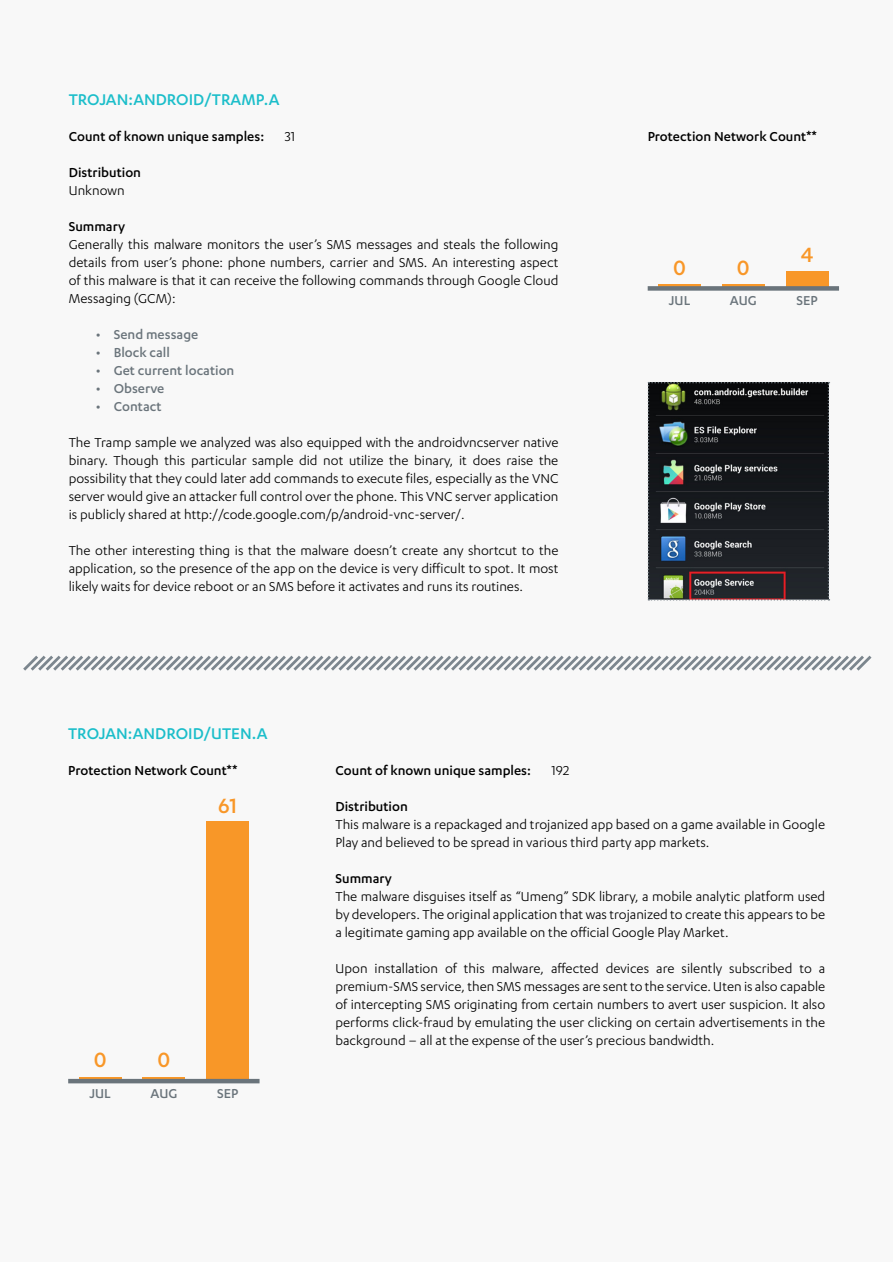
<style>
.page{position:relative;width:893px;height:1263px;background:#fff}
.page>*{position:absolute;margin:0;border:0;box-sizing:border-box;transform-origin:0 0}
.t1{font:500 24px "F Secure Sans";color:#f89728}
.t2{font:500 18px "F Secure Sans";color:#1cbeca}
.t3{font:15px/18px "F Secure Sans";color:#000;text-align:justify}
.t4{font:500 15px "F Secure Sans";color:#000}
.t5{font:500 15px "F Secure Sans";color:#6a747b}
</style>
<div class="page">
<div style="left:0;top:0;width:893px;height:1261px;background:#f8f8f8"></div>
<svg style="left:648px;top:382px;width:181px;height:218px;background:#2a2c2f"></svg>
<hr style="left:722px;top:284px;width:43px;height:4px;background:#f89728">
<div style="left:786px;top:271px;width:42px;height:17px;background:#f89728"></div>
<hr style="left:658px;top:284px;width:43px;height:4px;background:#f89728">
<div style="left:648px;top:286px;width:191px;height:5px;background:#6a747b"></div>
<svg style="left:23px;top:655px;width:849px;height:16px"></svg>
<hr style="left:143px;top:1077px;width:42px;height:4px;background:#ef942c">
<div style="left:206px;top:822px;width:43px;height:259px;background:#f89728"></div>
<hr style="left:79px;top:1077px;width:42px;height:4px;background:#ef942c">
<hr style="left:68px;top:1079px;width:192px;height:4px;background:#6a747b">
<p class="t2" style="left:69px;top:90px;width:212px">Trojan:Android/Tramp.A</p>
<p class="t4" style="left:69px;top:128px;width:197px">Count of known unique samples:</p>
<p class="t3" style="left:285px;top:127px;width:12px">31</p>
<p class="t4" style="left:69px;top:164px;width:74px">Distribution</p>
<p class="t3" style="left:69px;top:181px;width:57px">Unknown</p>
<p class="t4" style="left:69px;top:218px;width:58px">Summary</p>
<p class="t3" style="left:69px;top:235px;width:491px">Generally this malware monitors the user’s SMS messages and steals the following details from user’s phone: phone numbers, carrier and SMS. An interesting aspect of this malware is that it can receive the following commands through Google Cloud Messaging (GCM):</p>
<p class="t5" style="left:96px;top:326px;width:104px">• Send message</p>
<p class="t5" style="left:96px;top:344px;width:76px">• Block call</p>
<p class="t5" style="left:96px;top:362px;width:140px">• Get current location</p>
<p class="t5" style="left:96px;top:380px;width:70px">• Observe</p>
<p class="t5" style="left:96px;top:398px;width:67px">• Contact</p>
<p class="t3" style="left:69px;top:433px;width:491px">The Tramp sample we analyzed was also equipped with the androidvncserver native binary. Though this particular sample did not utilize the binary, it does raise the possibility that they could later add commands to execute files, especially as the VNC server would give an attacker full control over the phone. This VNC server application is publicly shared at http://code.google.com/p/android-vnc-server/.</p>
<p class="t3" style="left:69px;top:541px;width:491px">The other interesting thing is that the malware doesn’t create any shortcut to the application, so the presence of the app on the device is very difficult to spot. It most likely waits for device reboot or an SMS before it activates and runs its routines.</p>
<p class="t2" style="left:68px;top:723px;width:201px">Trojan:Android/Uten.A</p>
<p class="t4" style="left:648px;top:128px;width:171px">Protection Network Count**</p>
<h1 class="t1" style="left:673px;top:254px;width:14px">0</h1>
<h1 class="t1" style="left:737px;top:254px;width:14px">0</h1>
<h1 class="t1" style="left:801px;top:241px;width:14px">4</h1>
<p class="t5" style="left:669px;top:292px;width:23px">Jul</p>
<p class="t5" style="left:730px;top:292px;width:10px">AUG</p>
<p class="t5" style="left:796px;top:292px;width:23px">Sep</p>
<p class="t4" style="left:68px;top:762px;width:171px">Protection Network Count**</p>
<p class="t4" style="left:335px;top:762px;width:197px">Count of known unique samples:</p>
<p class="t3" style="left:551px;top:761px;width:19px">192</p>
<p class="t4" style="left:335px;top:798px;width:74px">Distribution</p>
<p class="t3" style="left:335px;top:815px;width:491px">This malware is a repackaged and trojanized app based on a game available in Google<br>Play and believed to be spread in various third party app markets.</p>
<p class="t4" style="left:335px;top:870px;width:58px">Summary</p>
<p class="t3" style="left:335px;top:887px;width:491px">The malware disguises itself as “Umeng” SDK library, a mobile analytic platform used by developers. The original application that was trojanized to create this appears to be a legitimate gaming app available on the official Google Play Market.</p>
<p class="t3" style="left:335px;top:959px;width:491px">Upon installation of this malware, affected devices are silently subscribed to a premium-SMS service, then SMS messages are sent to the service. Uten is also capable of intercepting SMS originating from certain numbers to avert user suspicion. It also performs click-fraud by emulating the user clicking on certain advertisements in the background – all at the expense of the user’s precious bandwidth.</p>
<h1 class="t1" style="left:218px;top:792px;width:20px">61</h1>
<h1 class="t1" style="left:94px;top:1047px;width:14px">0</h1>
<h1 class="t1" style="left:157px;top:1047px;width:14px">0</h1>
<p class="t5" style="left:89px;top:1085px;width:23px">Jul</p>
<p class="t5" style="left:150px;top:1085px;width:10px">AUG</p>
<p class="t5" style="left:217px;top:1085px;width:23px">Sep</p>
</div>
